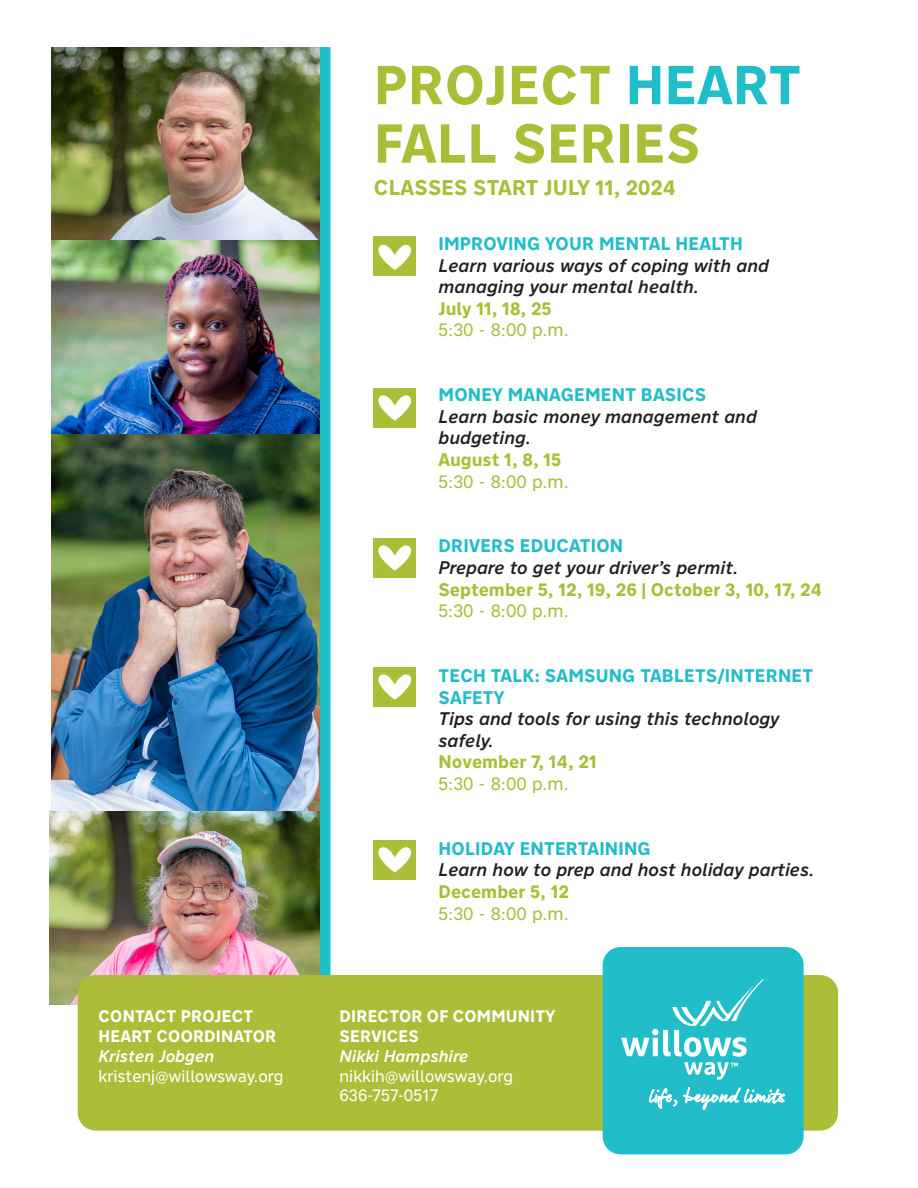
<style>
.page{position:relative;width:918px;height:1188px;background:#fff}
.page>*{position:absolute;margin:0;border:0;box-sizing:border-box;transform-origin:0 0}
.t1{font:700 54px "Nort";letter-spacing:.01em;color:#acbd37}
.t2{font:700 21px "Nort";letter-spacing:.01em;color:#acbd37}
.t3{font:italic 500 18px "Nort";color:#231f20}
.t4{font:700 18px/21.6px "Nort";letter-spacing:.01em;color:#21bdc9}
.t5{font:700 18px "Nort";color:#acbd37}
.t6{font:18px "Nort";color:#acbd37}
.t7{font:700 16.5px/19.8px "Nort";letter-spacing:.01em;color:#fff}
.t8{font:16.5px "Nort";color:#fff}
.t9{font:italic 500 16.5px "Nort";color:#fff}
.s1{color:#21bdc9}
</style>
<div class="page">
<img style="left:52px;top:47px;width:268px;height:387px">
<img style="left:50px;top:811px;width:270px;height:193px">
<img style="left:52px;top:434px;width:268px;height:377px">
<div style="left:78px;top:975px;width:760px;height:156px;background:#acbd37;border-radius:18px"></div>
<div style="left:320px;top:47px;width:10px;height:928px;background:#21bdc9"></div>
<div style="left:374px;top:236px;width:42px;height:40px;background:#acbd37"></div>
<div style="left:374px;top:388px;width:42px;height:40px;background:#acbd37"></div>
<svg style="left:378px;top:245px;width:33px;height:25px"></svg>
<svg style="left:378px;top:395px;width:33px;height:26px"></svg>
<div style="left:374px;top:538px;width:42px;height:40px;background:#acbd37"></div>
<svg style="left:378px;top:545px;width:33px;height:26px"></svg>
<div style="left:374px;top:667px;width:42px;height:40px;background:#acbd37"></div>
<svg style="left:378px;top:674px;width:33px;height:26px"></svg>
<div style="left:374px;top:840px;width:42px;height:40px;background:#acbd37"></div>
<svg style="left:378px;top:847px;width:33px;height:25px"></svg>
<div style="left:603px;top:947px;width:201px;height:207px;background:#21bdc9;border-radius:18px"></div>
<svg style="left:621px;top:979px;width:143px;height:101px"></svg>
<svg style="left:649px;top:1089px;width:28px;height:19px"></svg>
<svg style="left:683px;top:1087px;width:102px;height:23px"></svg>
<p class="t7" style="left:99px;top:1006px;width:156px">CONTACT PROJECT</p>
<p class="t7" style="left:99px;top:1026px;width:179px">HEART COORDINATOR</p>
<p class="t9" style="left:98px;top:1045px;width:117px">Kristen Jobgen</p>
<p class="t8" style="left:98px;top:1065px;width:187px">kristenj@willowsway.org</p>
<p class="t1" style="left:374px;top:49px;width:429px">PROJECT <span class="s1">HEART</span></p>
<p class="t1" style="left:374px;top:107px;width:328px">FALL SERIES</p>
<p class="t2" style="left:374px;top:174px;width:304px">CLASSES START JULY 11, 2024</p>
<p class="t4" style="left:439px;top:232px;width:306px">IMPROVING YOUR MENTAL HEALTH</p>
<p class="t3" style="left:438px;top:253px;width:332px">Learn various ways of coping with and</p>
<p class="t3" style="left:438px;top:275px;width:262px">managing your mental health.</p>
<p class="t5" style="left:438px;top:296px;width:115px">July 11, 18, 25</p>
<p class="t6" style="left:438px;top:318px;width:132px">5:30 - 8:00 p.m.</p>
<p class="t4" style="left:439px;top:384px;width:269px">MONEY MANAGEMENT BASICS</p>
<p class="t3" style="left:438px;top:404px;width:320px">Learn basic money management and</p>
<p class="t3" style="left:438px;top:426px;width:94px">budgeting.</p>
<p class="t5" style="left:438px;top:448px;width:124px">August 1, 8, 15</p>
<p class="t6" style="left:438px;top:469px;width:132px">5:30 - 8:00 p.m.</p>
<p class="t4" style="left:439px;top:535px;width:186px">DRIVERS EDUCATION</p>
<p class="t3" style="left:438px;top:556px;width:302px">Prepare to get your driver’s permit.</p>
<p class="t5" style="left:438px;top:577px;width:385px">September 5, 12, 19, 26 | October 3, 10, 17, 24</p>
<p class="t6" style="left:438px;top:599px;width:132px">5:30 - 8:00 p.m.</p>
<p class="t4" style="left:439px;top:664px;width:376px">TECH TALK: SAMSUNG TABLETS/INTERNET<br>SAFETY</p>
<p class="t3" style="left:438px;top:707px;width:342px">Tips and tools for using this technology</p>
<p class="t3" style="left:438px;top:728px;width:57px">safely.</p>
<p class="t5" style="left:438px;top:750px;width:160px">November 7, 14, 21</p>
<p class="t6" style="left:438px;top:772px;width:132px">5:30 - 8:00 p.m.</p>
<p class="t4" style="left:439px;top:837px;width:214px">HOLIDAY ENTERTAINING</p>
<p class="t3" style="left:438px;top:858px;width:378px">Learn how to prep and host holiday parties.</p>
<p class="t5" style="left:438px;top:880px;width:132px">December 5, 12</p>
<p class="t6" style="left:438px;top:901px;width:132px">5:30 - 8:00 p.m.</p>
<p class="t7" style="left:340px;top:1006px;width:217px">DIRECTOR OF COMMUNITY<br>SERVICES</p>
<p class="t9" style="left:340px;top:1045px;width:130px">Nikki Hampshire</p>
<p class="t8" style="left:340px;top:1065px;width:175px">nikkih@willowsway.org</p>
<p class="t8" style="left:340px;top:1085px;width:100px">636-757-0517</p>
</div>
